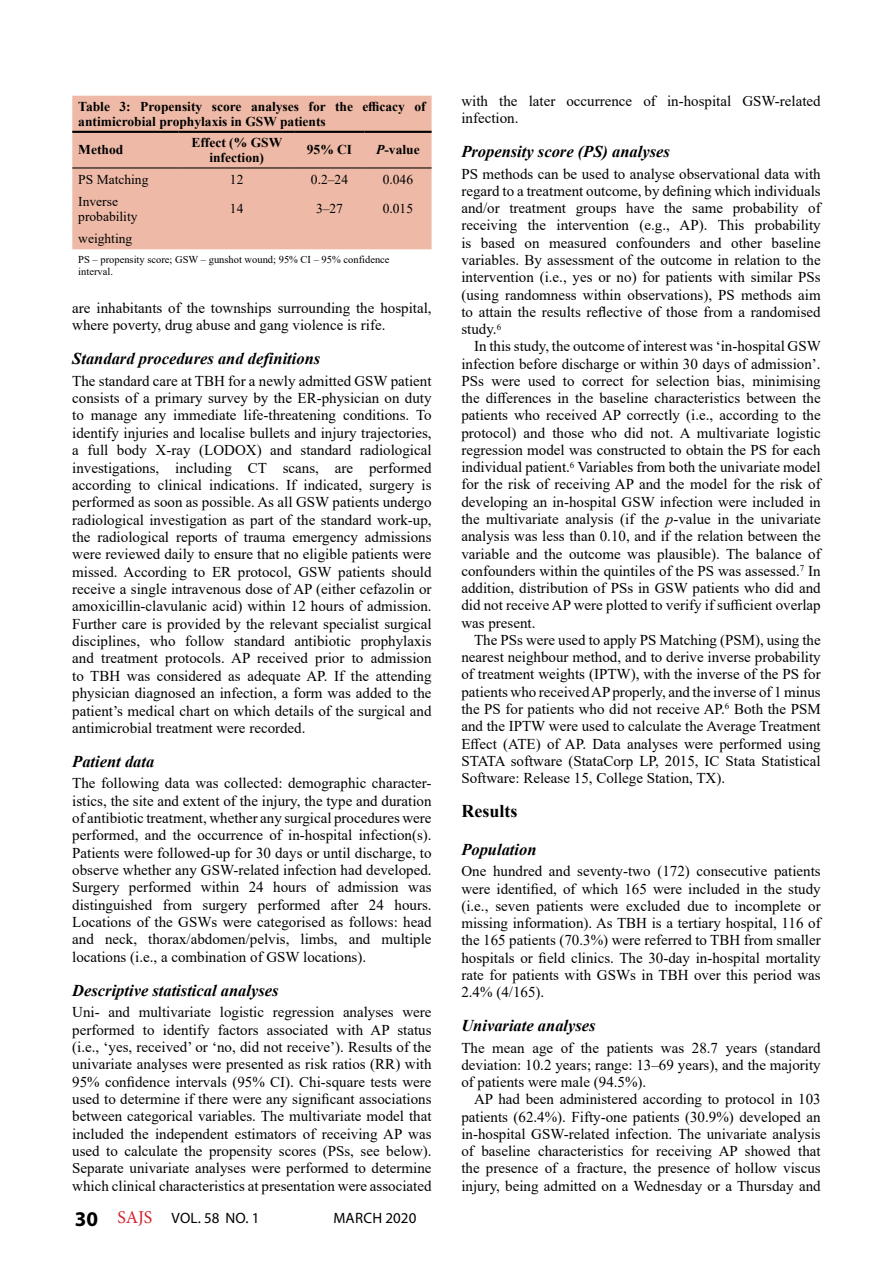
<style>
.page{position:relative;width:893px;height:1263px;background:#fff}
.page>*{position:absolute;margin:0;border:0;box-sizing:border-box;transform-origin:0 0}
.t1{font:700 18px "Times New Roman";color:#000}
.t2{font:italic 700 16.5px "Times New Roman";color:#000}
.t3{font:15px/17.2px "Times New Roman";color:#000;text-align:justify}
.t4{font:15px "Myriad Pro";letter-spacing:.02em;color:#000}
.t5{font:700 13.5px/15px "Times New Roman";color:#000}
.t6{font:13.5px/15px "Times New Roman";color:#000}
.t7{font:10.5px/12px "Times New Roman";color:#000}
.s1{font-style:italic}
.s2{font-weight:700;font-size:21px}
.s3{font-family:"Minion Pro";font-size:18px;color:#d2232a}
</style>
<div class="page">
<div style="left:72px;top:96px;width:360px;height:153px;background:#eebaa7"></div>
<hr style="left:72px;top:131px;width:107px;height:2px;background:#000">
<hr style="left:179px;top:131px;width:116px;height:2px;background:#000">
<hr style="left:295px;top:131px;width:69px;height:2px;background:#000">
<hr style="left:364px;top:131px;width:68px;height:2px;background:#000">
<hr style="left:72px;top:167px;width:107px;height:1px;background:#000">
<hr style="left:179px;top:167px;width:116px;height:1px;background:#000">
<hr style="left:295px;top:167px;width:69px;height:1px;background:#000">
<hr style="left:364px;top:167px;width:68px;height:1px;background:#000">
<p class="t5" style="left:78px;top:98px;width:349px">Table 3: Propensity score analyses for the efficacy of antimicrobial prophylaxis in GSW patients</p>
<p class="t5" style="left:78px;top:142px;width:46px">Method</p>
<p class="t5" style="left:191px;top:135px;width:92px;text-align:center">Effect (% GSW infection)</p>
<p class="t5" style="left:307px;top:142px;width:47px">95% CI</p>
<p class="t5" style="left:376px;top:142px;width:45px"><span class="s1">P</span>-value</p>
<p class="t6" style="left:78px;top:171px;width:72px">PS Matching</p>
<p class="t6" style="left:230px;top:171px;width:15px">12</p>
<p class="t6" style="left:311px;top:171px;width:39px">0.2–24</p>
<p class="t6" style="left:383px;top:171px;width:32px">0.046</p>
<p class="t6" style="left:78px;top:193px;width:61px">Inverse probability</p>
<p class="t6" style="left:230px;top:201px;width:15px">14</p>
<p class="t6" style="left:316px;top:201px;width:28px">3–27</p>
<p class="t6" style="left:383px;top:201px;width:32px">0.015</p>
<p class="t6" style="left:78px;top:230px;width:55px">weighting</p>
<p class="t7" style="left:78px;top:253px;width:313px">PS – propensity score; GSW – gunshot wound; 95% CI – 95% confidence interval.</p>
<p class="t3" style="left:72px;top:299px;width:361px">are inhabitants of the townships surrounding the hospital, where poverty, drug abuse and gang violence is rife.</p>
<p class="t2" style="left:72px;top:347px;width:249px">Standard procedures and definitions</p>
<p class="t3" style="left:72px;top:372px;width:361px">The standard care at TBH for a newly admitted GSW patient consists of a primary survey by the ER-physician on duty to manage any immediate life-threatening conditions. To identify injuries and localise bullets and injury trajectories, a full body X-ray (LODOX) and standard radiological investigations, including CT scans, are performed according to clinical indications. If indicated, surgery is performed as soon as possible. As all GSW patients undergo radiological investigation as part of the standard work-up, the radiological reports of trauma emergency admissions were reviewed daily to ensure that no eligible patients were missed. According to ER protocol, GSW patients should receive a single intravenous dose of AP (either cefazolin or amoxicillin-clavulanic acid) within 12 hours of admission.<br>Further care is provided by the relevant specialist surgical disciplines, who follow standard antibiotic prophylaxis and treatment protocols. AP received prior to admission to TBH was considered as adequate AP. If the attending physician diagnosed an infection, a form was added to the patient’s medical chart on which details of the surgical and antimicrobial treatment were recorded.</p>
<p class="t2" style="left:72px;top:750px;width:84px">Patient data</p>
<p class="t3" style="left:72px;top:774px;width:361px">The following data was collected: demographic character&shy;istics, the site and extent of the injury, the type and duration of antibiotic treatment, whether any surgical procedures were performed, and the occurrence of in-hospital infection(s).<br>Patients were followed-up for 30 days or until discharge, to observe whether any GSW-related infection had developed.<br>Surgery performed within 24 hours of admission was distinguished from surgery performed after 24 hours.<br>Locations of the GSWs were categorised as follows: head and neck, thorax/abdomen/pelvis, limbs, and multiple locations (i.e., a combination of GSW locations).</p>
<p class="t2" style="left:72px;top:978px;width:208px">Descriptive statistical analyses</p>
<p class="t3" style="left:72px;top:1003px;width:361px">Uni- and multivariate logistic regression analyses were performed to identify factors associated with AP status (i.e., ‘yes, received’ or ‘no, did not receive’). Results of the univariate analyses were presented as risk ratios (RR) with 95% confidence intervals (95% CI). Chi-square tests were used to determine if there were any significant associations between categorical variables. The multivariate model that included the independent estimators of receiving AP was used to calculate the propensity scores (PSs, see below).<br>Separate univariate analyses were performed to determine which clinical characteristics at presentation were associated</p>
<p class="t4" style="left:75px;top:1209px;width:186px"><span class="s2">30</span> <span class="s3">SAJS</span> VOL. 58 NO. 1</p>
<p class="t4" style="left:333px;top:1209px;width:84px">MARCH 2020</p>
<p class="t3" style="left:461px;top:92px;width:361px">with the later occurrence of in-hospital GSW-related infection.</p>
<p class="t2" style="left:461px;top:140px;width:210px">Propensity score (PS) analyses</p>
<p class="t3" style="left:461px;top:165px;width:361px">PS methods can be used to analyse observational data with regard to a treatment outcome, by defining which individuals and/or treatment groups have the same probability of receiving the intervention (e.g., AP). This probability is based on measured confounders and other baseline variables. By assessment of the outcome in relation to the intervention (i.e., yes or no) for patients with similar PSs (using randomness within observations), PS methods aim to attain the results reflective of those from a randomised study.<sup>6</sup></p>
<p class="t3" style="left:461px;top:337px;width:361px;text-indent:13px">In this study, the outcome of interest was ‘in-hospital GSW infection before discharge or within 30 days of admission’.<br>PSs were used to correct for selection bias, minimising the differences in the baseline characteristics between the patients who received AP correctly (i.e., according to the protocol) and those who did not. A multivariate logistic regression model was constructed to obtain the PS for each individual patient.<sup>6</sup> Variables from both the univariate model for the risk of receiving AP and the model for the risk of developing an in-hospital GSW infection were included in the multivariate analysis (if the <span class="s1">p</span>-value in the univariate analysis was less than 0.10, and if the relation between the variable and the outcome was plausible). The balance of confounders within the quintiles of the PS was assessed.<sup>7</sup> In addition, distribution of PSs in GSW patients who did and did not receive AP were plotted to verify if sufficient overlap was present.</p>
<p class="t3" style="left:461px;top:631px;width:361px;text-indent:13px">The PSs were used to apply PS Matching (PSM), using the nearest neighbour method, and to derive inverse probability of treatment weights (IPTW), with the inverse of the PS for patients who received AP properly, and the inverse of 1 minus the PS for patients who did not receive AP.<sup>6</sup> Both the PSM and the IPTW were used to calculate the Average Treatment Effect (ATE) of AP. Data analyses were performed using STATA software (StataCorp LP, 2015, IC Stata Statistical Software: Release 15, College Station, TX).</p>
<p class="t1" style="left:461px;top:798px;width:57px">Results</p>
<p class="t2" style="left:461px;top:838px;width:77px">Population</p>
<p class="t3" style="left:461px;top:862px;width:361px">One hundred and seventy-two (172) consecutive patients were identified, of which 165 were included in the study (i.e., seven patients were excluded due to incomplete or missing information). As TBH is a tertiary hospital, 116 of the 165 patients (70.3%) were referred to TBH from smaller hospitals or field clinics. The 30-day in-hospital mortality rate for patients with GSWs in TBH over this period was 2.4% (4/165).</p>
<p class="t2" style="left:461px;top:1014px;width:136px">Univariate analyses</p>
<p class="t3" style="left:461px;top:1038px;width:361px">The mean age of the patients was 28.7 years (standard deviation: 10.2 years; range: 13–69 years), and the majority of patients were male (94.5%).</p>
<p class="t3" style="left:461px;top:1090px;width:361px;text-indent:13px">AP had been administered according to protocol in 103 patients (62.4%). Fifty-one patients (30.9%) developed an in-hospital GSW-related infection. The univariate analysis of baseline characteristics for receiving AP showed that the presence of a fracture, the presence of hollow viscus injury, being admitted on a Wednesday or a Thursday and</p>
</div>
